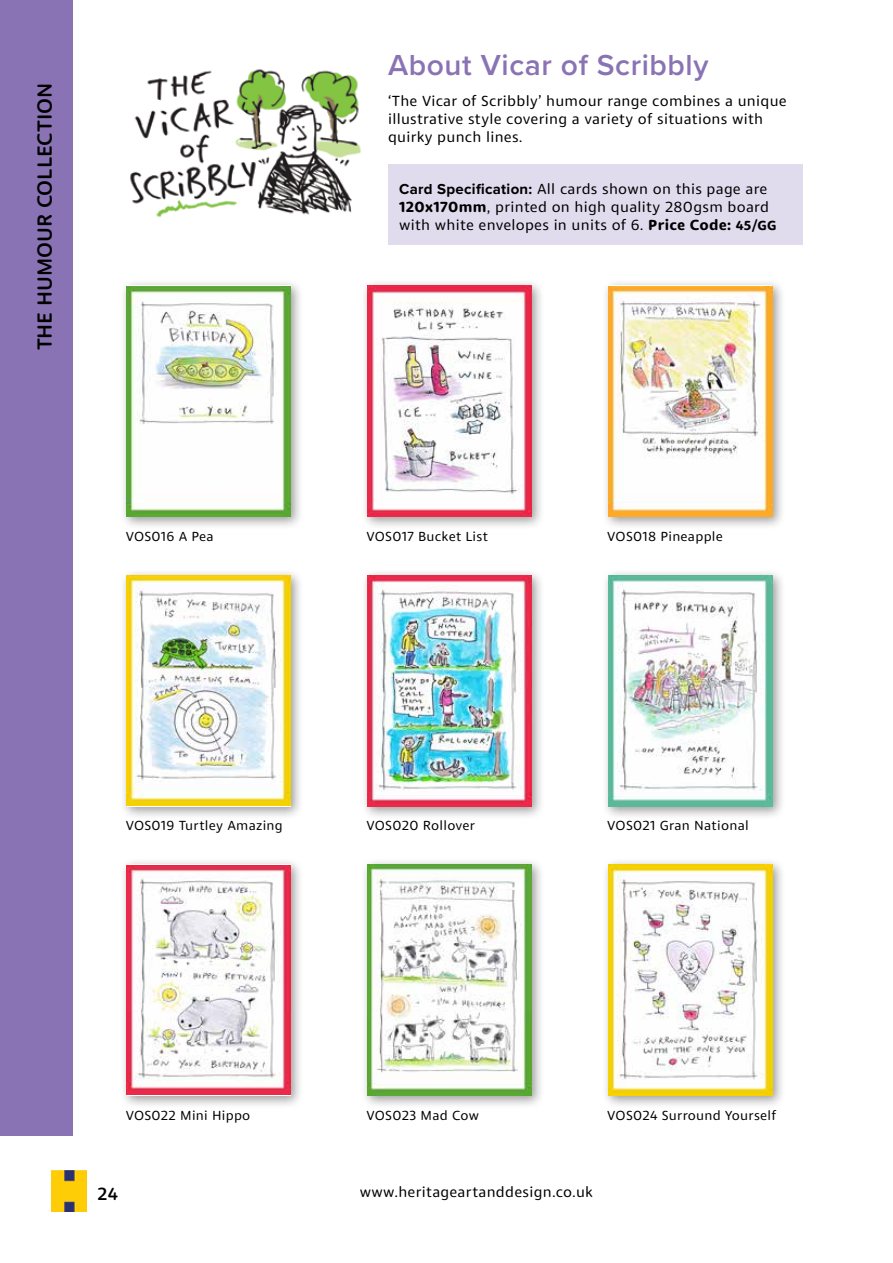
<style>
.page{position:relative;width:893px;height:1263px;background:#fff}
.page>*{position:absolute;margin:0;border:0;box-sizing:border-box;transform-origin:0 0}
.t1{font:600 30px "Proxima Nova";letter-spacing:.02em;color:#8a73b4}
.t2{font:500 21px "Dita";color:#000}
.t3{font:500 18px "Dita";color:#000}
.t4{font:15px/18px "Dita";letter-spacing:.02em;color:#000}
.t5{font:13.5px "Dita";letter-spacing:.02em;color:#000}
.s1{font-family:"Proxima Nova";font-weight:700}
.s2{font-weight:700}
.s3{font-weight:700;font-size:13.5px}
</style>
<div class="page">
<div style="left:0;top:0;width:72px;height:1135px;background:#8a73b4"></div>
<img style="left:51px;top:1170px;width:36px;height:42px">
<div style="left:388px;top:165px;width:415px;height:80px;background:#e0dbed"></div>
<div style="left:602px;top:279px;width:183px;height:251px;background:#000;opacity:.4"></div>
<img style="left:608px;top:286px;width:164px;height:230px">
<div style="left:602px;top:568px;width:183px;height:252px;background:#000;opacity:.4"></div>
<img style="left:608px;top:575px;width:164px;height:231px">
<div style="left:361px;top:279px;width:183px;height:251px;background:#000;opacity:.4"></div>
<img style="left:367px;top:285px;width:164px;height:232px">
<div style="left:361px;top:568px;width:183px;height:252px;background:#000;opacity:.4"></div>
<img style="left:367px;top:575px;width:164px;height:231px">
<div style="left:361px;top:858px;width:183px;height:251px;background:#000;opacity:.4"></div>
<img style="left:367px;top:864px;width:164px;height:231px">
<div style="left:602px;top:858px;width:183px;height:251px;background:#000;opacity:.4"></div>
<img style="left:608px;top:864px;width:164px;height:232px">
<div style="left:120px;top:279px;width:184px;height:251px;background:#000;opacity:.4"></div>
<img style="left:127px;top:286px;width:163px;height:230px">
<div style="left:120px;top:568px;width:184px;height:252px;background:#000;opacity:.4"></div>
<img style="left:127px;top:576px;width:163px;height:230px">
<div style="left:120px;top:858px;width:184px;height:251px;background:#000;opacity:.4"></div>
<img style="left:127px;top:865px;width:163px;height:230px">
<img style="left:130px;top:69px;width:231px;height:148px">
<h1 class="t1" style="left:388px;top:42px;width:322px">About Vicar of Scribbly</h1>
<h2 class="t2" style="left:32px;top:350px;width:269px;rotate:-90deg">THE HUMOUR COLLECTION</h2>
<p class="t4" style="left:388px;top:92px;width:400px">‘The Vicar of Scribbly’ humour range combines a unique illustrative style covering a variety of situations with quirky punch lines.</p>
<p class="t4" style="left:399px;top:180px;width:379px"><span class="s1">Card Specification:</span> All cards shown on this page are<br><span class="s2">120x170mm</span>, printed on high quality 280gsm board with white envelopes in units of 6. <span class="s2">Price Code:</span> <span class="s3">45/GG</span></p>
<p class="t5" style="left:126px;top:528px;width:90px">VOS016 A Pea</p>
<p class="t5" style="left:366px;top:528px;width:123px">VOS017 Bucket List</p>
<p class="t5" style="left:607px;top:528px;width:117px">VOS018 Pineapple</p>
<p class="t5" style="left:126px;top:817px;width:159px">VOS019 Turtley Amazing</p>
<p class="t5" style="left:366px;top:817px;width:110px">VOS020 Rollover</p>
<p class="t5" style="left:607px;top:817px;width:143px">VOS021 Gran National</p>
<p class="t5" style="left:126px;top:1106px;width:126px">VOS022 Mini Hippo</p>
<p class="t5" style="left:366px;top:1106px;width:114px">VOS023 Mad Cow</p>
<p class="t5" style="left:607px;top:1106px;width:170px">VOS024 Surround Yourself</p>
<p class="t3" style="left:98px;top:1182px;width:22px">24</p>
<p class="t4" style="left:360px;top:1182px;width:234px">www.heritageartanddesign.co.uk</p>
</div>
